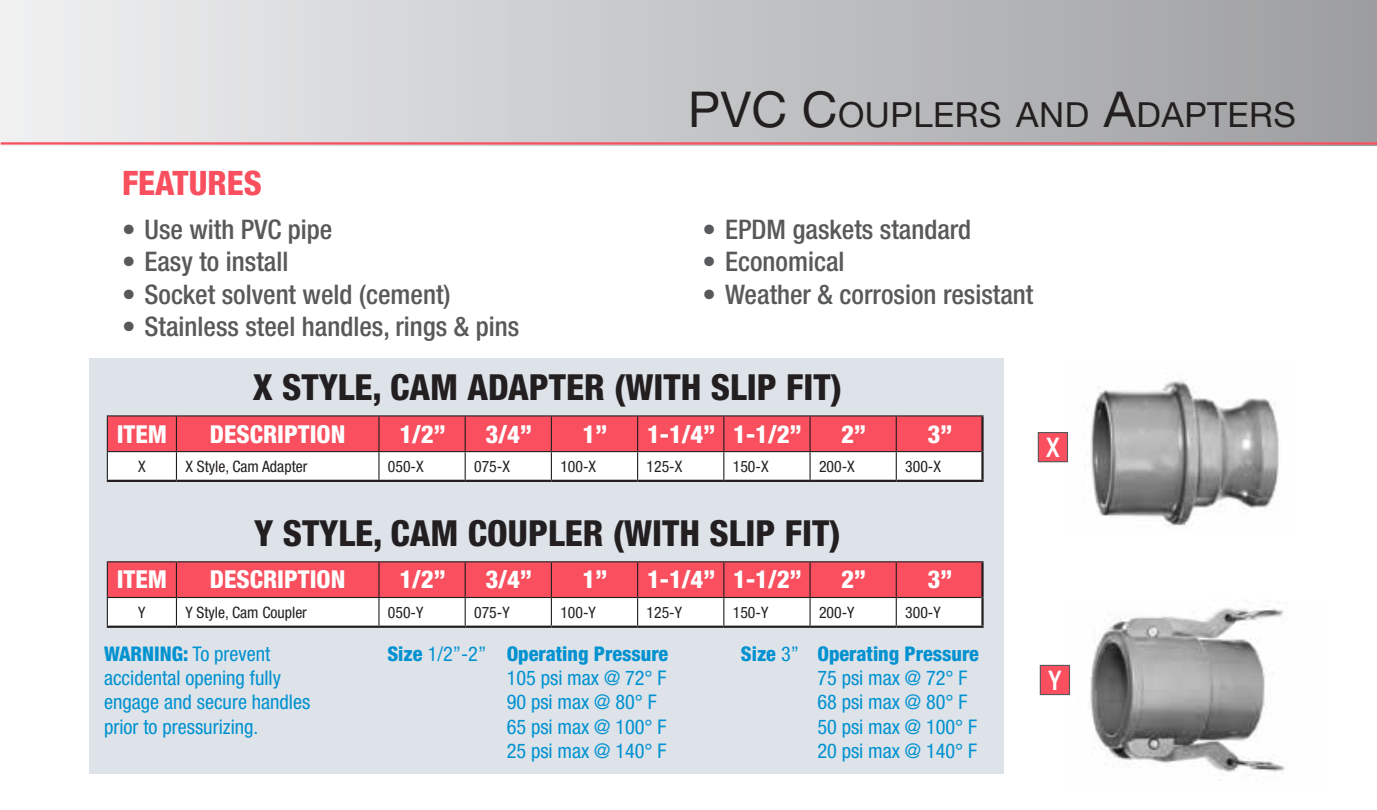
<style>
.page{position:relative;width:1377px;height:810px;background:#fff}
.page>*{position:absolute;margin:0;border:0;box-sizing:border-box;transform-origin:0 0}
.t1{font:800 condensed 36px "Helvetica Neue LT Pro";color:#231f20}
.t2{font:34.65px "Helvetica Neue LT Pro";letter-spacing:.015em;color:#231f20}
.t3{font:800 condensed 33.75px "Helvetica Neue LT Pro";color:#f94f5e}
.t4{font:500 condensed 27px "Helvetica Neue LT Pro";color:#58595b}
.t5{font:500 condensed 27px "Helvetica Neue LT Pro";color:#fff}
.t6{font:800 condensed 24.75px "Helvetica Neue LT Pro";color:#fff}
.t7{font:condensed 20.25px/24.3px "Helvetica Neue LT Pro";color:#0091d1}
.t8{font:condensed 15.75px "Helvetica Neue LT Pro";color:#231f20}
.s1{font-size:49.5px}
.s2{font-weight:800}
</style>
<div class="page">
<div style="left:89px;top:358px;width:915px;height:416px;background:#dde3e8"></div>
<div style="left:1px;top:1px;width:1376px;height:144px;background:linear-gradient(to right,#eff0f1,#9c9d9f)"></div>
<hr style="left:1px;top:142px;width:1376px;height:3px;background:#f94f5e">
<img style="left:1090px;top:380px;width:189px;height:148px">
<div style="left:1038px;top:433px;width:29px;height:29px;background:#f94f5e"></div>
<div style="left:1038px;top:432px;width:30px;height:30px;border:1px solid #58595b"></div>
<img style="left:1066px;top:606px;width:219px;height:167px">
<div style="left:1040px;top:665px;width:29px;height:30px;background:#f94f5e"></div>
<div style="left:1040px;top:665px;width:30px;height:30px;border:1px solid #58595b"></div>
<hr style="left:981px;top:416px;width:3px;height:36px;background:#231f20">
<hr style="left:981px;top:452px;width:3px;height:28px;background:#231f20">
<svg style="left:107px;top:416px;width:876px;height:64px;background:#f599a1"></svg>
<hr style="left:107px;top:415px;width:69px;height:1px;background:#231f20">
<hr style="left:107px;top:416px;width:1px;height:35px;background:#231f20">
<hr style="left:176px;top:415px;width:203px;height:1px;background:#231f20">
<hr style="left:379px;top:415px;width:86px;height:1px;background:#231f20">
<hr style="left:465px;top:415px;width:86px;height:1px;background:#231f20">
<hr style="left:551px;top:415px;width:87px;height:1px;background:#231f20">
<hr style="left:638px;top:415px;width:86px;height:1px;background:#231f20">
<hr style="left:724px;top:415px;width:86px;height:1px;background:#231f20">
<hr style="left:810px;top:415px;width:86px;height:1px;background:#231f20">
<hr style="left:896px;top:415px;width:88px;height:1px;background:#231f20">
<hr style="left:107px;top:451px;width:69px;height:1px;background:#231f20">
<hr style="left:176px;top:451px;width:203px;height:1px;background:#231f20">
<hr style="left:379px;top:451px;width:86px;height:1px;background:#231f20">
<hr style="left:465px;top:451px;width:86px;height:1px;background:#231f20">
<hr style="left:551px;top:451px;width:87px;height:1px;background:#231f20">
<hr style="left:638px;top:451px;width:86px;height:1px;background:#231f20">
<hr style="left:724px;top:451px;width:86px;height:1px;background:#231f20">
<hr style="left:810px;top:451px;width:86px;height:1px;background:#231f20">
<hr style="left:896px;top:451px;width:85px;height:1px;background:#231f20">
<hr style="left:107px;top:480px;width:69px;height:2px;background:#231f20">
<hr style="left:176px;top:480px;width:203px;height:2px;background:#231f20">
<hr style="left:379px;top:480px;width:86px;height:2px;background:#231f20">
<hr style="left:465px;top:480px;width:86px;height:2px;background:#231f20">
<hr style="left:551px;top:480px;width:87px;height:2px;background:#231f20">
<hr style="left:638px;top:480px;width:86px;height:2px;background:#231f20">
<hr style="left:724px;top:480px;width:86px;height:2px;background:#231f20">
<hr style="left:810px;top:480px;width:86px;height:2px;background:#231f20">
<hr style="left:896px;top:480px;width:88px;height:2px;background:#231f20">
<hr style="left:981px;top:562px;width:3px;height:35px;background:#231f20">
<hr style="left:981px;top:597px;width:3px;height:29px;background:#231f20">
<hr style="left:107px;top:626px;width:69px;height:2px;background:#231f20">
<hr style="left:176px;top:626px;width:203px;height:2px;background:#231f20">
<hr style="left:379px;top:626px;width:86px;height:2px;background:#231f20">
<hr style="left:465px;top:626px;width:86px;height:2px;background:#231f20">
<hr style="left:551px;top:626px;width:87px;height:2px;background:#231f20">
<hr style="left:638px;top:626px;width:86px;height:2px;background:#231f20">
<hr style="left:724px;top:626px;width:86px;height:2px;background:#231f20">
<hr style="left:810px;top:626px;width:86px;height:2px;background:#231f20">
<hr style="left:896px;top:626px;width:88px;height:2px;background:#231f20">
<svg style="left:107px;top:562px;width:876px;height:65px;background:#f397a0"></svg>
<hr style="left:107px;top:561px;width:69px;height:1px;background:#231f20">
<hr style="left:107px;top:562px;width:1px;height:35px;background:#231f20">
<hr style="left:176px;top:561px;width:203px;height:1px;background:#231f20">
<hr style="left:379px;top:561px;width:86px;height:1px;background:#231f20">
<hr style="left:465px;top:561px;width:86px;height:1px;background:#231f20">
<hr style="left:551px;top:561px;width:87px;height:1px;background:#231f20">
<hr style="left:638px;top:561px;width:86px;height:1px;background:#231f20">
<hr style="left:724px;top:561px;width:86px;height:1px;background:#231f20">
<hr style="left:810px;top:561px;width:86px;height:1px;background:#231f20">
<hr style="left:896px;top:561px;width:88px;height:1px;background:#231f20">
<hr style="left:107px;top:597px;width:69px;height:1px;background:#231f20">
<hr style="left:176px;top:597px;width:203px;height:1px;background:#231f20">
<hr style="left:379px;top:597px;width:86px;height:1px;background:#231f20">
<hr style="left:465px;top:597px;width:86px;height:1px;background:#231f20">
<hr style="left:551px;top:597px;width:87px;height:1px;background:#231f20">
<hr style="left:638px;top:597px;width:86px;height:1px;background:#231f20">
<hr style="left:724px;top:597px;width:86px;height:1px;background:#231f20">
<hr style="left:810px;top:597px;width:86px;height:1px;background:#231f20">
<hr style="left:896px;top:597px;width:85px;height:1px;background:#231f20">
<h3 class="t3" style="left:122px;top:162px;width:141px">Features</h3>
<h3 class="t4" style="left:122px;top:213px;width:212px">• Use with PVC pipe</h3>
<h3 class="t4" style="left:122px;top:246px;width:168px">• Easy to install</h3>
<h3 class="t4" style="left:122px;top:278px;width:330px">• Socket solvent weld (cement)</h3>
<h3 class="t4" style="left:122px;top:310px;width:399px">• Stainless steel handles, rings &amp; pins</h3>
<h2 class="t2" style="left:688px;top:94px;width:609px"><span class="s1">PVC C</span>OUPLERS AND <span class="s1">A</span>DAPTERS</h2>
<h3 class="t4" style="left:703px;top:213px;width:270px">• EPDM gaskets standard</h3>
<h3 class="t4" style="left:703px;top:246px;width:143px">• Economical</h3>
<h3 class="t4" style="left:703px;top:278px;width:332px">• Weather &amp; corrosion resistant</h3>
<h1 class="t1" style="left:253px;top:365px;width:591px">X Style, cam Adapter (with Slip Fit)</h1>
<p class="t6" style="left:117px;top:418px;width:52px">ITEM</p>
<p class="t6" style="left:210px;top:418px;width:137px">DESCRIPTION</p>
<p class="t6" style="left:399px;top:418px;width:48px">1/2”</p>
<p class="t6" style="left:486px;top:418px;width:48px">3/4”</p>
<p class="t6" style="left:583px;top:418px;width:26px">1”</p>
<p class="t6" style="left:647px;top:418px;width:156px">1-1/4” 1-1/2”</p>
<p class="t6" style="left:841px;top:418px;width:26px">2”</p>
<p class="t6" style="left:928px;top:418px;width:26px">3”</p>
<p class="t8" style="left:138px;top:457px;width:9px">X</p>
<p class="t8" style="left:185px;top:457px;width:123px">X Style, Cam Adapter</p>
<p class="t8" style="left:388px;top:457px;width:37px">050-X</p>
<p class="t8" style="left:474px;top:457px;width:37px">075-X</p>
<p class="t8" style="left:560px;top:457px;width:37px">100-X</p>
<p class="t8" style="left:647px;top:457px;width:37px">125-X</p>
<p class="t8" style="left:733px;top:457px;width:37px">150-X</p>
<p class="t8" style="left:819px;top:457px;width:37px">200-X</p>
<p class="t8" style="left:905px;top:457px;width:37px">300-X</p>
<h1 class="t1" style="left:254px;top:511px;width:588px">Y Style, cam Coupler (with Slip Fit)</h1>
<p class="t6" style="left:117px;top:564px;width:52px">ITEM</p>
<p class="t6" style="left:210px;top:564px;width:137px">DESCRIPTION</p>
<p class="t6" style="left:399px;top:564px;width:48px">1/2”</p>
<p class="t6" style="left:486px;top:564px;width:48px">3/4”</p>
<p class="t6" style="left:583px;top:564px;width:26px">1”</p>
<p class="t6" style="left:647px;top:564px;width:156px">1-1/4” 1-1/2”</p>
<p class="t6" style="left:841px;top:564px;width:26px">2”</p>
<p class="t6" style="left:928px;top:564px;width:26px">3”</p>
<p class="t8" style="left:138px;top:603px;width:9px">Y</p>
<p class="t8" style="left:185px;top:603px;width:123px">Y Style, Cam Coupler</p>
<p class="t8" style="left:388px;top:603px;width:37px">050-Y</p>
<p class="t8" style="left:474px;top:603px;width:37px">075-Y</p>
<p class="t8" style="left:560px;top:603px;width:37px">100-Y</p>
<p class="t8" style="left:647px;top:603px;width:37px">125-Y</p>
<p class="t8" style="left:733px;top:603px;width:37px">150-Y</p>
<p class="t8" style="left:819px;top:603px;width:37px">200-Y</p>
<p class="t8" style="left:905px;top:603px;width:37px">300-Y</p>
<p class="t7" style="left:104px;top:641px;width:208px"><span class="s2">WARNING:</span> To prevent accidental opening fully engage and secure handles prior to pressurizing.</p>
<p class="t7" style="left:507px;top:641px;width:163px;text-indent:-119px"><span class="s2">Size</span> 1/2”-2” <span class="s2">Operating Pressure<br></span>105 psi max @ 72° F<br>90 psi max @ 80° F<br>65 psi max @ 100° F<br>25 psi max @ 140° F</p>
<p class="t7" style="left:817px;top:641px;width:163px;text-indent:-77px"><span class="s2">Size</span> 3” <span class="s2">Operating Pressure<br></span>75 psi max @ 72° F<br>68 psi max @ 80° F<br>50 psi max @ 100° F<br>20 psi max @ 140° F</p>
<h3 class="t5" style="left:1046px;top:431px;width:15px">X</h3>
<h3 class="t5" style="left:1048px;top:664px;width:14px">Y</h3>
</div>
